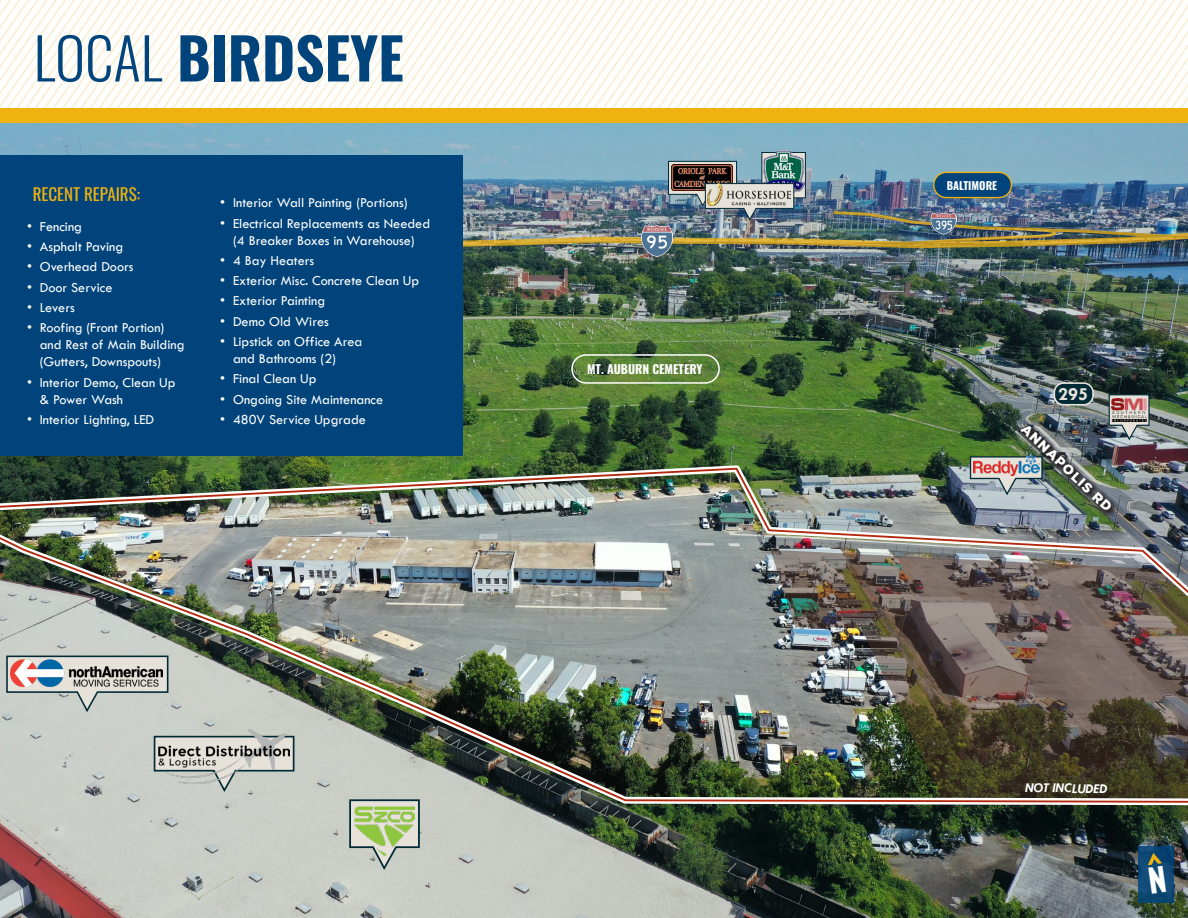
<style>
.page{position:relative;width:1188px;height:918px;background:#fff}
.page>*{position:absolute;margin:0;border:0;box-sizing:border-box;transform-origin:0 0}
.t1{font:700 57px "Oswald";color:#00447b}
.t2{font:700 18.75px "Tw Cen";color:#e7e3da}
.t3{font:17.1px "Oswald";color:#efb211}
.t4{font:14.25px/17.1px "Tw Cen";color:#fff}
.t5{font:italic 700 13.65px "Tw Cen";color:#fff}
.t6{font:900 13.5px "Gotham";color:#fff}
.t7{font:700 12.15px "Oswald";color:#fff}
.t8{font:700 10.95px "Oswald";color:#fff}
.s1{font-weight:300}
</style>
<div class="page">
<img style="left:0;top:0;width:1188px;height:108px">
<img style="left:0;top:123px;width:1188px;height:795px">
<div style="left:1016px;top:422px;width:103px;height:97px;background:#231f20;opacity:.95"></div>
<div style="left:1054px;top:383px;width:39px;height:22px;background:#002a36;border-radius:9px"></div>
<div style="left:1054px;top:382px;width:40px;height:24px;border:2px solid #e6e2d9;border-radius:9px"></div>
<img style="left:0;top:462px;width:1188px;height:347px">
<img style="left:0;top:467px;width:1188px;height:337px">
<svg style="left:969px;top:456px;width:74px;height:40px;background:#a2adb1"></svg>
<img style="left:974px;top:454px;width:66px;height:21px">
<svg style="left:5px;top:655px;width:164px;height:58px;background:#b8beba"></svg>
<img style="left:11px;top:659px;width:151px;height:28px">
<svg style="left:153px;top:735px;width:142px;height:58px;background:#bac0bb"></svg>
<img style="left:159px;top:729px;width:130px;height:55px">
<svg style="left:348px;top:798px;width:73px;height:73px;background:#b1b9b4"></svg>
<img style="left:354px;top:806px;width:61px;height:50px">
<div style="left:571px;top:354px;width:149px;height:30px;border:2px solid #fff;border-radius:14px"></div>
<svg style="left:1108px;top:394px;width:42px;height:47px"></svg>
<img style="left:1112px;top:398px;width:34px;height:24px">
<div style="left:1139px;top:846px;width:35px;height:57px;background:linear-gradient(to bottom,#0d4675,#114c76)"></div>
<img style="left:762px;top:150px;width:43px;height:2px">
<img style="left:0;top:152px;width:1188px;height:107px">
<img style="left:707px;top:184px;width:84px;height:21px">
<div style="left:0;top:156px;width:462px;height:300px;background:#00447b"></div>
<div style="left:0;top:108px;width:1188px;height:15px;background:#efb211"></div>
<svg style="left:1148px;top:853px;width:18px;height:41px"></svg>
<p class="t1" style="left:34px;top:28px;width:372px"><span class="s1">LOCAL</span> BIRDSEYE</p>
<p class="t3" style="left:33px;top:179px;width:109px">RECENT REPAIRS:</p>
<p class="t4" style="left:27px;top:218px;width:57px">• Fencing</p>
<p class="t4" style="left:27px;top:238px;width:98px">• Asphalt Paving</p>
<p class="t4" style="left:27px;top:258px;width:108px">• Overhead Doors</p>
<p class="t4" style="left:27px;top:279px;width:87px">• Door Service</p>
<p class="t4" style="left:27px;top:299px;width:49px">• Levers</p>
<p class="t4" style="left:40px;top:319px;width:146px;text-indent:-13px">• Roofing (Front Portion) and Rest of Main Building (Gutters, Downspouts)</p>
<p class="t4" style="left:40px;top:373px;width:137px;text-indent:-13px">• Interior Demo, Clean Up &amp; Power Wash</p>
<p class="t4" style="left:27px;top:411px;width:129px">• Interior Lighting, LED</p>
<p class="t4" style="left:220px;top:194px;width:189px">• Interior Wall Painting (Portions)</p>
<p class="t4" style="left:220px;top:215px;width:211px;text-align:center">• Electrical Replacements as Needed (4 Breaker Boxes in Warehouse)</p>
<p class="t4" style="left:220px;top:252px;width:96px">• 4 Bay Heaters</p>
<p class="t4" style="left:220px;top:272px;width:201px">• Exterior Misc. Concrete Clean Up</p>
<p class="t4" style="left:220px;top:292px;width:106px">• Exterior Painting</p>
<p class="t4" style="left:220px;top:313px;width:110px">• Demo Old Wires</p>
<p class="t4" style="left:233px;top:333px;width:131px;text-indent:-13px">• Lipstick on Office Area and Bathrooms (2)</p>
<p class="t4" style="left:220px;top:370px;width:98px">• Final Clean Up</p>
<p class="t4" style="left:220px;top:390px;width:164px">• Ongoing Site Maintenance</p>
<p class="t4" style="left:220px;top:411px;width:147px">• 480V Service Upgrade</p>
<p class="t7" style="left:587px;top:363px;width:117px">MT. AUBURN CEMETERY</p>
<p class="t8" style="left:947px;top:179px;width:52px">BALTIMORE</p>
<p class="t2" style="left:1058px;top:383px;width:31px">295</p>
<p class="t6" style="left:1028px;top:421px;width:121px;rotate:43deg">ANNAPOLIS RD</p>
<p class="t5" style="left:1025px;top:779px;width:84px;rotate:1deg">NOT INCLUDED</p>
</div>
